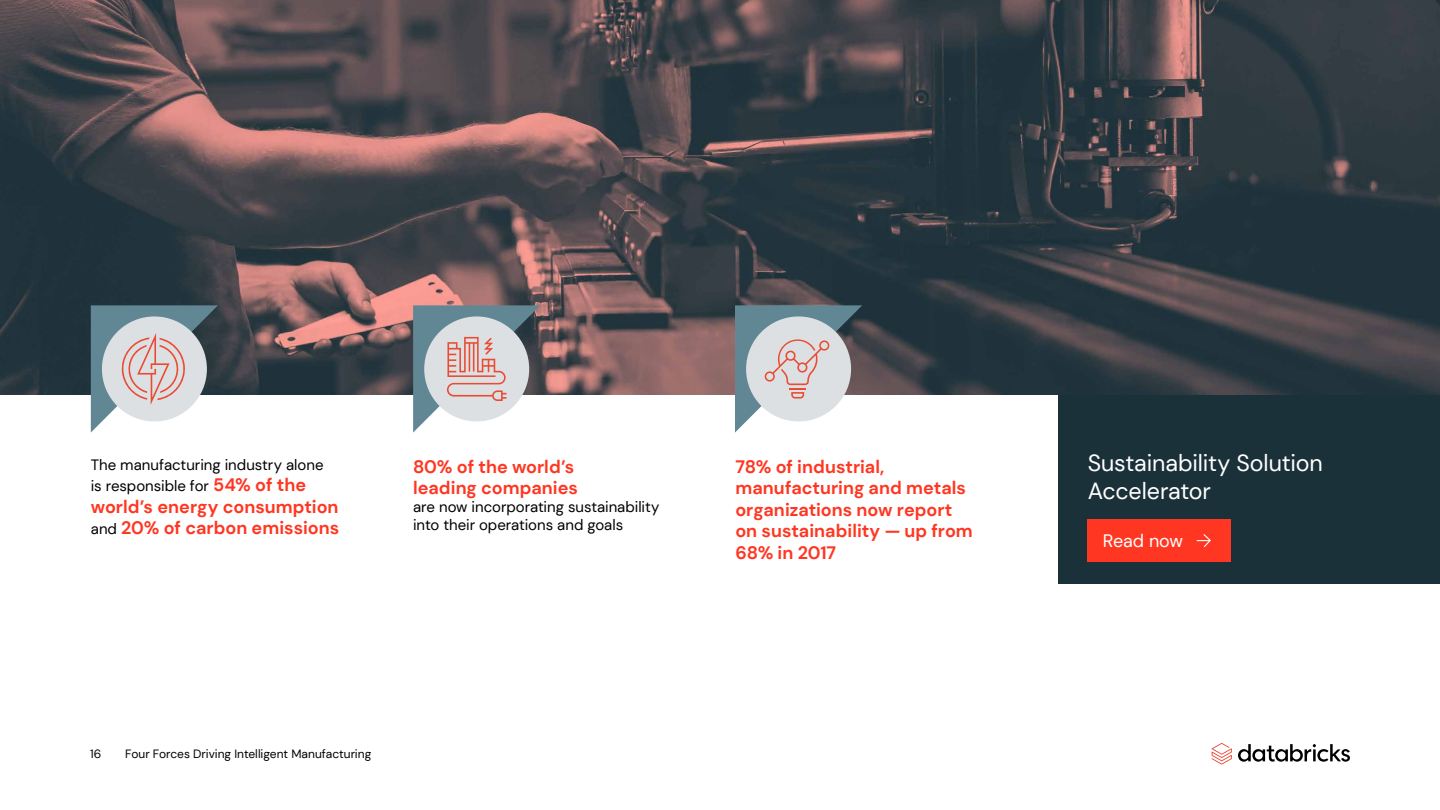
<style>
.page{position:relative;width:1440px;height:810px;background:#fff}
.page>*{position:absolute;margin:0;border:0;box-sizing:border-box;transform-origin:0 0}
.t1{font:23.25px/27.9px "DM Sans";letter-spacing:-.005em;color:#fff}
.t2{font:700 18px/21.6px "DM Sans";color:#ff3621}
.t3{font:18px "DM Sans";letter-spacing:-.005em;color:#fff}
.t4{font:15px/21.6px "DM Sans";color:#000}
.t5{font:12px "DM Sans";color:#000}
.s1{font-weight:700;font-size:18px;color:#ff3621}
.s2{font-weight:400;font-size:15px;color:#000}
</style>
<div class="page">
<img style="left:0;top:0;width:1440px;height:395px">
<svg style="left:91px;top:305px;width:127px;height:128px"></svg>
<svg style="left:735px;top:305px;width:127px;height:128px"></svg>
<svg style="left:413px;top:305px;width:127px;height:128px"></svg>
<div style="left:1058px;top:395px;width:382px;height:189px;background:#1b3139"></div>
<div style="left:1088px;top:519px;width:143px;height:43px;background:#ff3621"></div>
<svg style="left:1197px;top:534px;width:14px;height:13px"></svg>
<svg style="left:1238px;top:744px;width:112px;height:18px"></svg>
<svg style="left:1212px;top:743px;width:20px;height:22px"></svg>
<p class="t4" style="left:91px;top:454px;width:234px">The manufacturing industry alone is responsible for <span class="s1">54% of the</span></p>
<p class="t2" style="left:91px;top:496px;width:250px">world’s energy consumption <span class="s2">and</span> 20% of carbon emissions</p>
<p class="t2" style="left:413px;top:456px;width:166px">80% of the world’s leading companies</p>
<p class="t4" style="left:413px;top:498px;width:248px;line-height:18px">are now incorporating sustainability into their operations and goals</p>
<p class="t5" style="left:90px;top:746px;width:13px">16</p>
<p class="t5" style="left:125px;top:746px;width:248px">Four Forces Driving Intelligent Manufacturing</p>
<p class="t2" style="left:735px;top:456px;width:239px">78% of industrial, manufacturing and metals organizations now report on sustainability — up from<br>68% in 2017</p>
<p class="t1" style="left:1088px;top:449px;width:236px">Sustainability Solution<br>Accelerator</p>
<p class="t3" style="left:1103px;top:529px;width:82px">Read now</p>
</div>
